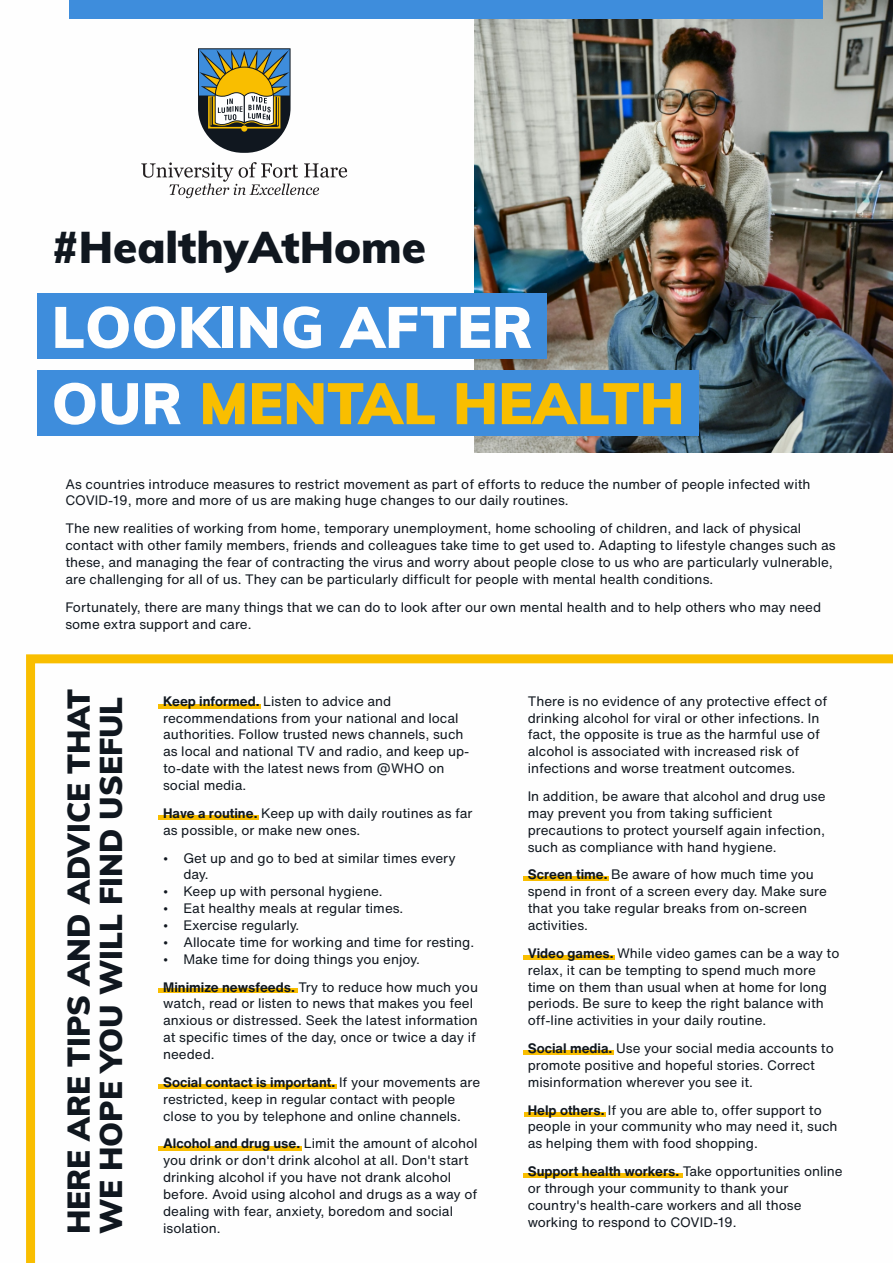
<style>
.page{position:relative;width:893px;height:1263px;background:#fff}
.page>*{position:absolute;margin:0;border:0;box-sizing:border-box;transform-origin:0 0}
.t1{font:900 57.6px/76.2px "Muli";color:#fefefe}
.t2{font:900 43.8px "Muli";color:#10171f}
.t3{font:900 31.2px/32.4px "Muli";color:#10171f}
.t4{font:13.5px/16.8px "Helvetica Now Text";color:#10171f}
.s1{color:#f9be00}
.s2{font-weight:700}
</style>
<div class="page">
<svg style="left:26px;top:654px;width:867px;height:609px"></svg>
<hr style="left:524px;top:1173px;width:159px;height:4px;background:#f9be00">
<hr style="left:524px;top:1112px;width:82px;height:4px;background:#f9be00">
<div style="left:524px;top:1050px;width:90px;height:5px;background:#f9be00"></div>
<hr style="left:524px;top:955px;width:91px;height:4px;background:#f9be00">
<hr style="left:524px;top:877px;width:85px;height:4px;background:#f9be00">
<hr style="left:159px;top:1146px;width:143px;height:4px;background:#f9be00">
<hr style="left:159px;top:1084px;width:178px;height:4px;background:#f9be00">
<div style="left:159px;top:988px;width:139px;height:5px;background:#f9be00"></div>
<hr style="left:159px;top:815px;width:100px;height:4px;background:#f9be00">
<hr style="left:159px;top:704px;width:102px;height:4px;background:#f9be00">
<img style="left:474px;top:0;width:419px;height:453px">
<div style="left:69px;top:0;width:754px;height:18px;background:#3e8ddc"></div>
<div style="left:38px;top:370px;width:661px;height:65px;background:#3e8ddc"></div>
<div style="left:38px;top:293px;width:509px;height:66px;background:#3e8ddc"></div>
<svg style="left:141px;top:48px;width:206px;height:150px"></svg>
<svg style="left:164px;top:907px;width:3px;height:4px"></svg>
<svg style="left:164px;top:890px;width:3px;height:4px"></svg>
<h2 class="t2" style="left:52px;top:219px;width:375px">#HealthyAtHome</h2>
<h1 class="t1" style="left:52px;top:288px;width:634px">LOOKING AFTER<br>OUR <span class="s1">MENTAL HEALTH</span></h1>
<p class="t4" style="left:65px;top:475px;width:747px">As countries introduce measures to restrict movement as part of efforts to reduce the number of people infected with<br>COVID-19, more and more of us are making huge changes to our daily routines.</p>
<p class="t4" style="left:65px;top:520px;width:772px">The new realities of working from home, temporary unemployment, home schooling of children, and lack of physical contact with other family members, friends and colleagues take time to get used to. Adapting to lifestyle changes such as these, and managing the fear of contracting the virus and worry about people close to us who are particularly vulnerable, are challenging for all of us. They can be particularly difficult for people with mental health conditions.</p>
<p class="t4" style="left:65px;top:598px;width:757px">Fortunately, there are many things that we can do to look after our own mental health and to help others who may need some extra support and care.</p>
<h3 class="t3" style="left:62px;top:1234px;width:547px;rotate:-90deg">HERE ARE TIPS AND ADVICE THAT<br>WE HOPE YOU WILL FIND USEFUL</h3>
<p class="t4" style="left:163px;top:692px;width:308px"><span class="s2">Keep informed.</span> Listen to advice and recommendations from your national and local authorities. Follow trusted news channels, such as local and national TV and radio, and keep up&shy;to-date with the latest news from @WHO on social media.</p>
<p class="t4" style="left:163px;top:804px;width:311px"><span class="s2">Have a routine.</span> Keep up with daily routines as far as possible, or make new ones.</p>
<p class="t4" style="left:183px;top:849px;width:274px">Get up and go to bed at similar times every day.</p>
<p class="t4" style="left:183px;top:900px;width:292px">Eat healthy meals at regular times.<br>Exercise regularly.<br>Allocate time for working and time for resting.</p>
<p class="t4" style="left:183px;top:883px;width:201px">Keep up with personal hygiene.</p>
<p class="t4" style="left:183px;top:950px;width:238px">Make time for doing things you enjoy.</p>
<p class="t4" style="left:163px;top:978px;width:316px"><span class="s2">Minimize newsfeeds.</span> Try to reduce how much you watch, read or listen to news that makes you feel anxious or distressed. Seek the latest information at specific times of the day, once or twice a day if needed.</p>
<p class="t4" style="left:163px;top:1073px;width:319px"><span class="s2">Social contact is important.</span> If your movements are restricted, keep in regular contact with people close to you by telephone and online channels.</p>
<p class="t4" style="left:163px;top:1135px;width:316px"><span class="s2">Alcohol and drug use.</span> Limit the amount of alcohol you drink or don't drink alcohol at all. Don't start drinking alcohol if you have not drank alcohol before. Avoid using alcohol and drugs as a way of dealing with fear, anxiety, boredom and social isolation.</p>
<p class="t4" style="left:528px;top:692px;width:301px">There is no evidence of any protective effect of drinking alcohol for viral or other infections. In fact, the opposite is true as the harmful use of alcohol is associated with increased risk of infections and worse treatment outcomes.</p>
<p class="t4" style="left:528px;top:787px;width:299px">In addition, be aware that alcohol and drug use may prevent you from taking sufficient precautions to protect yourself again infection, such as compliance with hand hygiene.</p>
<p class="t4" style="left:528px;top:866px;width:301px"><span class="s2">Screen time.</span> Be aware of how much time you spend in front of a screen every day. Make sure that you take regular breaks from on-screen activities.</p>
<p class="t4" style="left:528px;top:944px;width:313px"><span class="s2">Video games.</span> While video games can be a way to relax, it can be tempting to spend much more time on them than usual when at home for long periods. Be sure to keep the right balance with off-line activities in your daily routine.</p>
<p class="t4" style="left:528px;top:1039px;width:307px"><span class="s2">Social media.</span> Use your social media accounts to promote positive and hopeful stories. Correct misinformation wherever you see it.</p>
<p class="t4" style="left:528px;top:1101px;width:311px"><span class="s2">Help others.</span> If you are able to, offer support to people in your community who may need it, such as helping them with food shopping.</p>
<p class="t4" style="left:528px;top:1162px;width:317px"><span class="s2">Support health workers.</span> Take opportunities online or through your community to thank your country's health-care workers and all those working to respond to COVID-19.</p>
</div>
